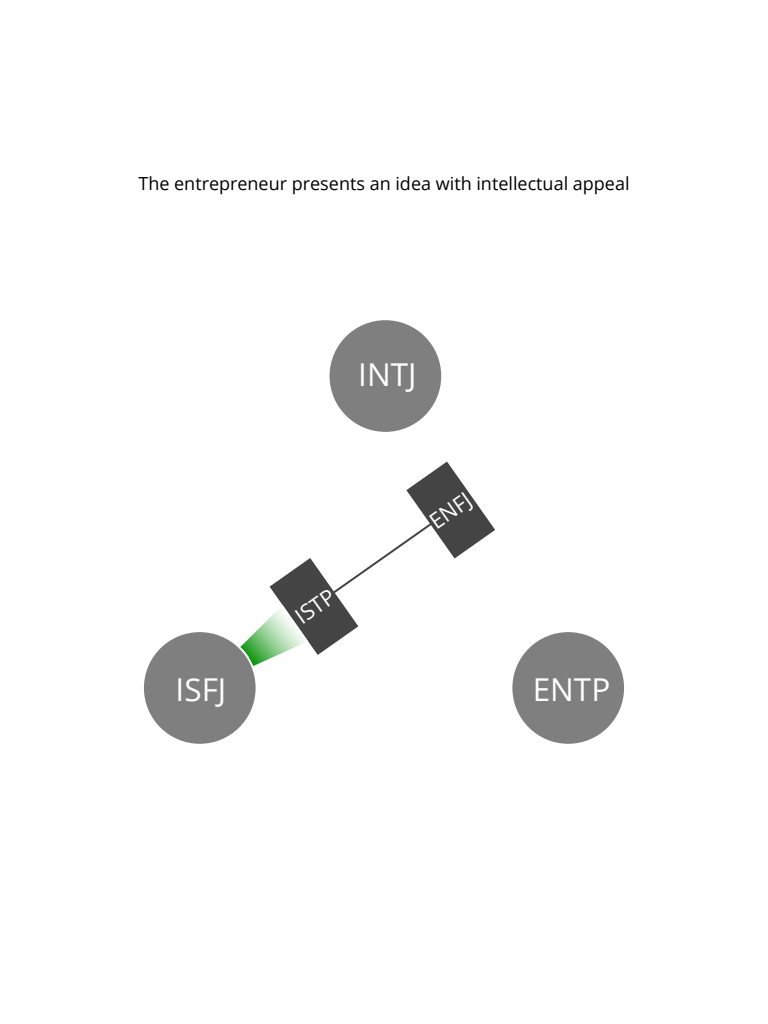
<style>
.page{position:relative;width:768px;height:1024px;background:#fff}
.page>*{position:absolute;margin:0;border:0;box-sizing:border-box;transform-origin:0 0}
.t1{font:31.5px "Open Sans";color:#fff}
.t2{font:21.8px "Open Sans";color:#fff}
.t3{font:18px "Open Sans";color:#000}
</style>
<div class="page">
<div style="left:330px;top:320px;width:111px;height:112px;background:#7f7f7f;border-radius:50%"></div>
<div style="left:144px;top:632px;width:112px;height:112px;background:#7f7f7f;border-radius:50%"></div>
<div style="left:512px;top:632px;width:112px;height:112px;background:#7f7f7f;border-radius:50%"></div>
<svg style="left:240px;top:462px;width:255px;height:204px"></svg>
<p class="t3" style="left:138px;top:171px;width:493px">The entrepreneur presents an idea with intellectual appeal</p>
<h1 class="t1" style="left:358px;top:353px;width:60px">INTJ</h1>
<p class="t2" style="left:289px;top:606px;width:45px;rotate:-35deg">ISTP</p>
<p class="t2" style="left:423px;top:511px;width:47px;rotate:-35deg">ENFJ</p>
<h1 class="t1" style="left:176px;top:668px;width:52px">ISFJ</h1>
<h1 class="t1" style="left:533px;top:668px;width:79px">ENTP</h1>
</div>
